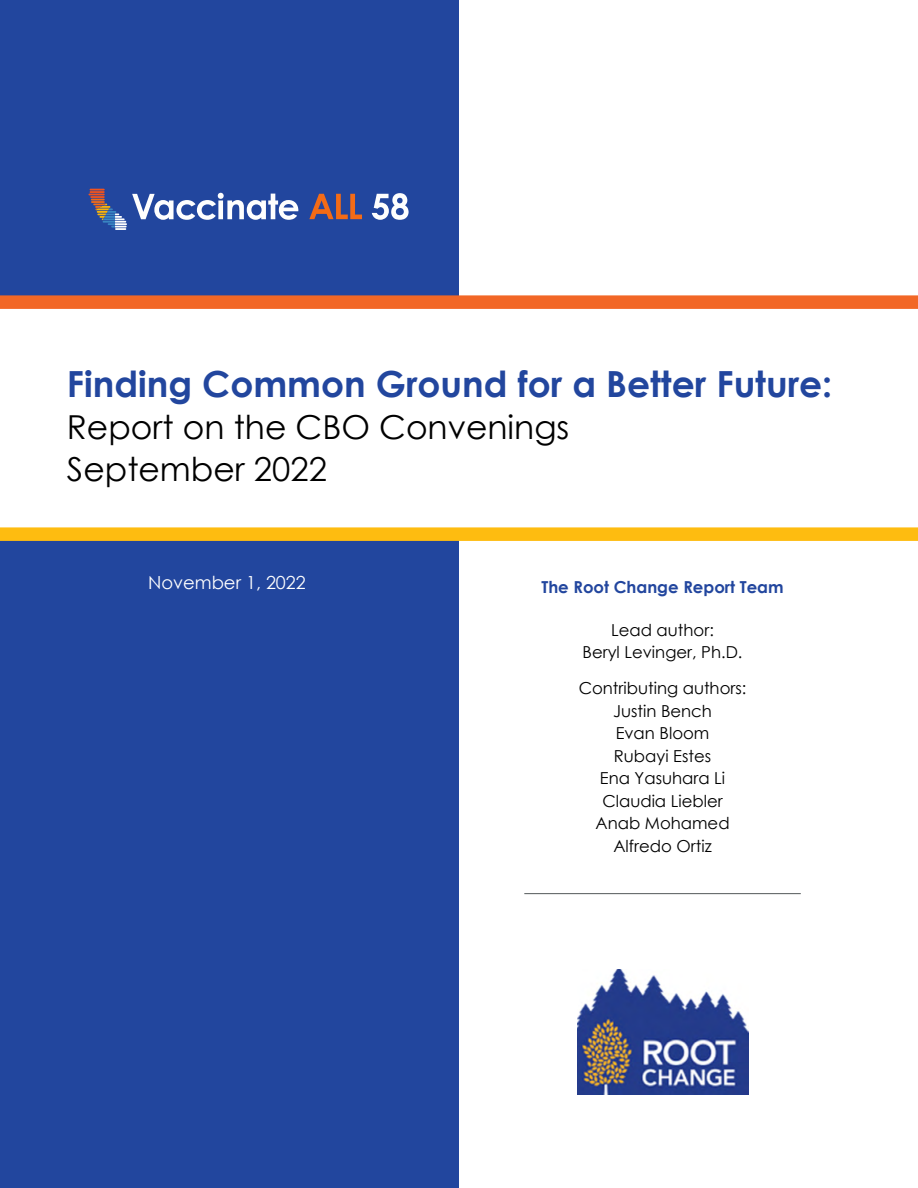
<style>
.page{position:relative;width:918px;height:1188px;background:#fff}
.page>*{position:absolute;margin:0;border:0;box-sizing:border-box;transform-origin:0 0}
.Paragraph{font:700 36px "Century Gothic";color:#22469e}
.Paragraph-2{font:33px "Century Gothic";color:#000}
.Paragraph-3{font:18px "Century Gothic";color:#fff}
.Paragraph-4{font:16.5px "Century Gothic";color:#000}
.Paragraph-5{font:700 16.5px "Century Gothic";color:#22469e}
</style>
<div class="page">
<div style="left:0;top:0;width:459px;height:1188px;background:#22469e"></div>
<div style="left:0;top:298px;width:918px;height:229px;background:#fff"></div>
<svg style="left:89px;top:189px;width:209px;height:41px"></svg>
<svg style="left:309px;top:194px;width:53px;height:25px"></svg>
<svg style="left:372px;top:193px;width:37px;height:27px"></svg>
<img style="left:577px;top:970px;width:171px;height:125px">
<hr style="left:524px;top:893px;width:277px;height:1px;background:#53595a">
<div style="left:0;top:295px;width:918px;height:14px;background:#f26726"></div>
<div style="left:0;top:527px;width:918px;height:14px;background:#febc10"></div>
<p class="Paragraph" style="left:67px;top:356px;width:767px">Finding Common Ground for a Better Future:</p>
<p class="Paragraph-2" style="left:67px;top:404px;width:504px">Report on the CBO Convenings</p>
<p class="Paragraph-2" style="left:67px;top:446px;width:262px">September 2022</p>
<p class="Paragraph-3" style="left:148px;top:570px;width:159px">November 1, 2022</p>
<p class="Paragraph-5" style="left:541px;top:575px;width:244px">The Root Change Report Team</p>
<p class="Paragraph-4" style="left:611px;top:618px;width:104px">Lead author:</p>
<p class="Paragraph-4" style="left:583px;top:641px;width:161px">Beryl Levinger, Ph.D.</p>
<p class="Paragraph-4" style="left:579px;top:677px;width:169px">Contributing authors:</p>
<p class="Paragraph-4" style="left:613px;top:699px;width:100px">Justin Bench</p>
<p class="Paragraph-4" style="left:616px;top:722px;width:95px">Evan Bloom</p>
<p class="Paragraph-4" style="left:614px;top:744px;width:99px">Rubayi Estes</p>
<p class="Paragraph-4" style="left:600px;top:767px;width:127px">Ena Yasuhara Li</p>
<p class="Paragraph-4" style="left:602px;top:789px;width:122px">Claudia Liebler</p>
<p class="Paragraph-4" style="left:595px;top:812px;width:136px">Anab Mohamed</p>
<p class="Paragraph-4" style="left:613px;top:834px;width:100px">Alfredo Ortiz</p>
</div>
